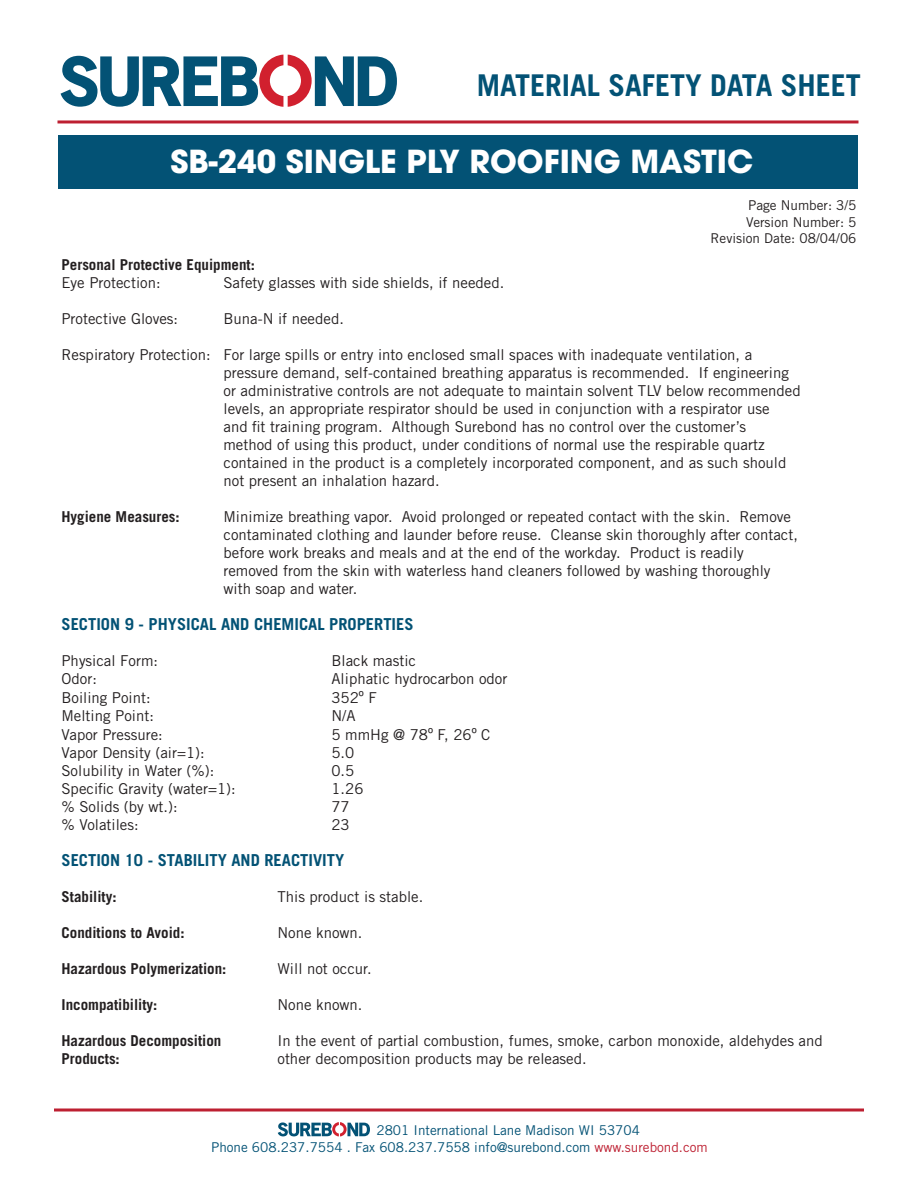
<style>
.page{position:relative;width:918px;height:1188px;background:#fff}
.page>*{position:absolute;margin:0;border:0;box-sizing:border-box;transform-origin:0 0}
.t1{font:700 31.5px "Avant Garde";color:#fff}
.t2{font:700 30px "Trade Gothic";color:#035275}
.Titles{font:700 16.5px "Trade Gothic";color:#035275}
.Plain_Text{font:15px/18px "Trade Gothic";color:#231f20}
.Plain_Text-2{font:700 15px "Trade Gothic";color:#231f20}
.Titles-2{font:700 15px "Trade Gothic";color:#231f20}
.Titles-3{font:15px "Trade Gothic";color:#231f20}
.t3{font:13.5px/16.2px "Trade Gothic";color:#035275}
.t4{font:13.5px/16.2px "Trade Gothic";color:#231f20;text-align:right}
.s1{font-size:16.5px}
.s2{color:#bd1f31}
</style>
<div class="page">
<hr style="left:57px;top:120px;width:801px;height:3px;background:#bd1f31">
<div style="left:58px;top:135px;width:800px;height:54px;background:#035275"></div>
<svg style="left:54px;top:1108px;width:810px;height:4px;background:#cd5664"></svg>
<svg style="left:278px;top:1122px;width:92px;height:14px"></svg>
<svg style="left:61px;top:55px;width:336px;height:52px"></svg>
<h2 class="t2" style="left:477px;top:67px;width:386px">MATERIAL SAFETY DATA SHEET</h2>
<h1 class="t1" style="left:170px;top:141px;width:584px">SB-240 SINGLE PLY ROOFING MASTIC</h1>
<p class="t4" style="left:711px;top:197px;width:147px">Page Number: /5<br>Version Number: 5<br>Revision Date: 08/04/06</p>
<p class="Plain_Text-2" style="left:62px;top:256px;width:195px">Personal Protective Equipment:</p>
<p class="Plain_Text" style="left:62px;top:274px;width:101px">Eye Protection:</p>
<p class="Plain_Text" style="left:224px;top:274px;width:282px">Safety glasses with side shields, if needed.</p>
<p class="Plain_Text" style="left:62px;top:310px;width:118px">Protective Gloves:</p>
<p class="Plain_Text" style="left:224px;top:310px;width:122px">Buna-N if needed.</p>
<p class="Plain_Text" style="left:224px;top:346px;width:579px;text-indent:-162px">Respiratory Protection: For large spills or entry into enclosed small spaces with inadequate ventilation, a pressure demand, self-contained breathing apparatus is recommended. If engineering or administrative controls are not adequate to maintain solvent TLV below recommended levels, an appropriate respirator should be used in conjunction with a respirator use</p>
<p class="Plain_Text" style="left:224px;top:418px;width:564px">and fit training program. Although Surebond has no control over the customer’s method of using this product, under conditions of normal use the respirable quartz contained in the product is a completely incorporated component, and as such should not present an inhalation hazard.</p>
<p class="Plain_Text-2" style="left:62px;top:508px;width:120px">Hygiene Measures:</p>
<p class="Plain_Text" style="left:223px;top:508px;width:576px">Minimize breathing vapor. Avoid prolonged or repeated contact with the skin. Remove contaminated clothing and launder before reuse. Cleanse skin thoroughly after contact, before work breaks and meals and at the end of the workday. Product is readily removed from the skin with waterless hand cleaners followed by washing thoroughly with soap and water.</p>
<p class="Titles" style="left:62px;top:614px;width:354px">SECTION 9 - PHYSICAL AND CHEMICAL PROPERTIES</p>
<p class="Plain_Text" style="left:62px;top:652px;width:98px">Physical Form:</p>
<p class="Plain_Text" style="left:332px;top:652px;width:86px">Black mastic</p>
<p class="Plain_Text" style="left:62px;top:670px;width:37px">Odor:</p>
<p class="Plain_Text" style="left:332px;top:670px;width:177px">Aliphatic hydrocarbon odor</p>
<p class="Plain_Text" style="left:62px;top:688px;width:91px">Boiling Point:</p>
<p class="Plain_Text" style="left:332px;top:688px;width:47px">352<span class="s1">º</span> F</p>
<p class="Plain_Text" style="left:62px;top:706px;width:94px">Melting Point:</p>
<p class="Plain_Text" style="left:332px;top:706px;width:26px">N/A</p>
<p class="Plain_Text" style="left:62px;top:725px;width:103px">Vapor Pressure:</p>
<p class="Plain_Text" style="left:332px;top:725px;width:160px">5 mmHg @ 78<span class="s1">º</span> F, 26<span class="s1">º</span> C</p>
<p class="Plain_Text" style="left:62px;top:743px;width:145px">Vapor Density (air=1 ):</p>
<p class="Plain_Text" style="left:332px;top:743px;width:24px">5.0</p>
<p class="Plain_Text" style="left:62px;top:761px;width:155px">Solubility in Water (%):</p>
<p class="Plain_Text" style="left:332px;top:761px;width:24px">0.5</p>
<p class="Plain_Text" style="left:62px;top:779px;width:210px">Specific Gravity (water=1 ): 1</p>
<p class="Plain_Text" style="left:341px;top:779px;width:24px">.26</p>
<p class="Plain_Text" style="left:62px;top:797px;width:118px">% Solids (by wt.):</p>
<p class="Plain_Text" style="left:332px;top:797px;width:20px">77</p>
<p class="Plain_Text" style="left:62px;top:815px;width:79px">% Volatiles:</p>
<p class="Plain_Text" style="left:332px;top:815px;width:20px">23</p>
<p class="Titles" style="left:62px;top:850px;width:284px">SECTION 10 - STABILITY AND REACTIVITY</p>
<p class="Titles-2" style="left:62px;top:887px;width:57px">Stability:</p>
<p class="Titles-3" style="left:277px;top:887px;width:147px">This product is stable.</p>
<p class="Titles-2" style="left:62px;top:923px;width:125px">Conditions to Avoid:</p>
<p class="Titles-3" style="left:278px;top:923px;width:87px">None known.</p>
<p class="Titles-2" style="left:62px;top:959px;width:166px">Hazardous Polymerization:</p>
<p class="Titles-3" style="left:277px;top:959px;width:96px">Will not occur.</p>
<p class="Titles-2" style="left:62px;top:995px;width:97px">Incompatibility:</p>
<p class="Titles-3" style="left:277px;top:995px;width:87px">None known.</p>
<p class="Plain_Text-2" style="left:62px;top:1031px;width:161px">Hazardous Decomposition</p>
<p class="Plain_Text" style="left:278px;top:1031px;width:547px">In the event of partial combustion, fumes, smoke, carbon monoxide, aldehydes and</p>
<p class="Plain_Text-2" style="left:62px;top:1049px;width:60px">Products:</p>
<p class="Plain_Text" style="left:278px;top:1049px;width:311px">other decomposition products may be released.</p>
<p class="t3" style="left:211px;top:1122px;width:498px;text-indent:165px">2801 International Lane Madison WI 53704<br>Phone 608.237.7554 . Fax 608.237.7558 info@surebond.com <span class="s2">www.surebond.com</span></p>
</div>
